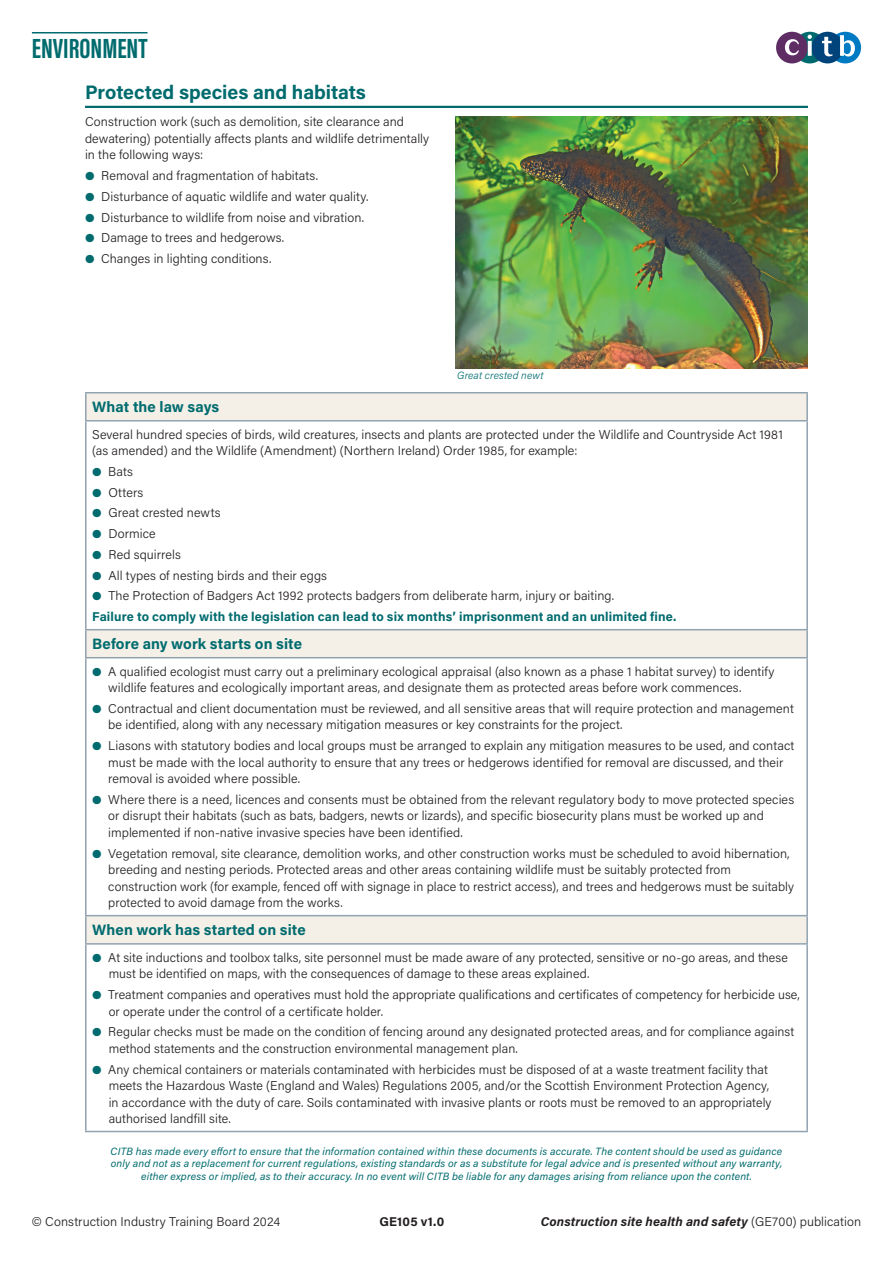
<style>
.page{position:relative;width:893px;height:1263px;background:#fff}
.page>*{position:absolute;margin:0;border:0;box-sizing:border-box;transform-origin:0 0}
.t1{font:700 28.5px "Acumin Pro Extra Cond";color:#006b6e}
.Chapter_Title_C_2018{font:700 19.5px "Acumin Pro";letter-spacing:-.005em;color:#006b6e}
.Table_Text_2018{font:700 15px "Acumin Pro";letter-spacing:.005em;color:#006b6e}
.Table_Text_2018-2{font:300 12.75px/16.5px "Acumin Pro";letter-spacing:.005em;color:#231f20}
.Table_Text_2018-3{font:700 12.75px "Acumin Pro";letter-spacing:.01em;color:#006b6e}
.t2{font:italic 700 12.75px "Acumin Pro";letter-spacing:.015em;color:#231f20}
.t3{font:700 12.75px "Acumin Pro";letter-spacing:.02em;color:#231f20}
.Icon_Text_A_2018{font:italic 10.5px/12.6px "Acumin Pro";letter-spacing:.015em;color:#006b6e;text-align:center}
.Caption_A_2018{font:italic 300 10.5px "Acumin Pro";letter-spacing:.015em;color:#006b6e}
.s1{font-family:"Freight Text Pro";font-weight:700;color:#006b6e}
.s2{font-weight:300;font-style:normal}
</style>
<div class="page">
<div style="left:829px;top:32px;width:32px;height:31px;background:#007ac2;border-radius:50%"></div>
<svg style="left:794px;top:32px;width:32px;height:31px"></svg>
<div style="left:812px;top:32px;width:31px;height:31px;background:#00447b;border-radius:50%"></div>
<div style="left:776px;top:32px;width:32px;height:31px;background:#5e2d64;border-radius:50%"></div>
<svg style="left:785px;top:39px;width:14px;height:16px"></svg>
<svg style="left:808px;top:41px;width:4px;height:15px"></svg>
<svg style="left:807px;top:35px;width:5px;height:4px"></svg>
<svg style="left:822px;top:37px;width:11px;height:19px"></svg>
<svg style="left:840px;top:35px;width:15px;height:22px"></svg>
<hr style="left:32px;top:32px;width:116px;height:1px;background:#006b6e">
<div style="left:87px;top:393px;width:719px;height:27px;background:#f4f0e8"></div>
<svg style="left:87px;top:421px;width:719px;height:710px"></svg>
<hr style="left:85px;top:393px;width:2px;height:27px;background:#91a2b0">
<hr style="left:85px;top:392px;width:723px;height:1px;background:#91a2b0">
<hr style="left:806px;top:393px;width:2px;height:27px;background:#91a2b0">
<hr style="left:85px;top:421px;width:2px;height:208px;background:#91a2b0">
<hr style="left:85px;top:658px;width:2px;height:257px;background:#91a2b0">
<hr style="left:85px;top:420px;width:723px;height:1px;background:#91a2b0">
<hr style="left:806px;top:421px;width:2px;height:208px;background:#91a2b0">
<hr style="left:806px;top:658px;width:2px;height:257px;background:#91a2b0">
<hr style="left:85px;top:630px;width:2px;height:27px;background:#91a2b0">
<hr style="left:85px;top:916px;width:2px;height:27px;background:#91a2b0">
<hr style="left:85px;top:629px;width:723px;height:1px;background:#91a2b0">
<hr style="left:806px;top:630px;width:2px;height:27px;background:#91a2b0">
<hr style="left:806px;top:916px;width:2px;height:27px;background:#91a2b0">
<hr style="left:85px;top:944px;width:2px;height:187px;background:#91a2b0">
<hr style="left:85px;top:657px;width:723px;height:1px;background:#91a2b0">
<hr style="left:85px;top:915px;width:723px;height:1px;background:#91a2b0">
<hr style="left:85px;top:943px;width:723px;height:1px;background:#91a2b0">
<hr style="left:806px;top:944px;width:2px;height:187px;background:#91a2b0">
<hr style="left:85px;top:1131px;width:723px;height:1px;background:#91a2b0">
<hr style="left:85px;top:106px;width:723px;height:2px;background:#006b6e">
<img style="left:455px;top:116px;width:353px;height:252px">
<h1 class="t1" style="left:32px;top:31px;width:117px">ENVIRONMENT</h1>
<p class="Chapter_Title_C_2018" style="left:85px;top:79px;width:282px">Protected species and habitats</p>
<p class="Table_Text_2018-2" style="left:85px;top:113px;width:346px">Construction work (such as demolition, site clearance and dewatering) potentially affects plants and wildlife detrimentally in the following ways:</p>
<p class="Table_Text_2018-2" style="left:85px;top:167px;width:235px"><span class="s1">b</span> Removal and fragmentation of habitats.</p>
<p class="Table_Text_2018-2" style="left:85px;top:188px;width:285px"><span class="s1">b</span> Disturbance of aquatic wildlife and water quality.</p>
<p class="Table_Text_2018-2" style="left:85px;top:208px;width:281px"><span class="s1">b</span> Disturbance to wildlife from noise and vibration.</p>
<p class="Table_Text_2018-2" style="left:85px;top:229px;width:201px"><span class="s1">b</span> Damage to trees and hedgerows.</p>
<p class="Table_Text_2018-2" style="left:85px;top:250px;width:188px"><span class="s1">b</span> Changes in lighting conditions.</p>
<p class="Caption_A_2018" style="left:457px;top:368px;width:88px">Great crested newt</p>
<p class="Table_Text_2018" style="left:92px;top:396px;width:129px">What the law says</p>
<p class="Table_Text_2018-2" style="left:92px;top:425px;width:692px">Several hundred species of birds, wild creatures, insects and plants are protected under the Wildlife and Countryside Act 1981 (as amended) and the Wildlife (Amendment) (Northern Ireland) Order 1985, for example:</p>
<p class="Table_Text_2018-2" style="left:92px;top:463px;width:42px"><span class="s1">b</span> Bats</p>
<p class="Table_Text_2018-2" style="left:92px;top:483px;width:53px"><span class="s1">b</span> Otters</p>
<p class="Table_Text_2018-2" style="left:92px;top:504px;width:130px"><span class="s1">b</span> Great crested newts</p>
<p class="Table_Text_2018-2" style="left:92px;top:525px;width:65px"><span class="s1">b</span> Dormice</p>
<p class="Table_Text_2018-2" style="left:92px;top:546px;width:90px"><span class="s1">b</span> Red squirrels</p>
<p class="Table_Text_2018-2" style="left:92px;top:566px;width:236px"><span class="s1">b</span> All types of nesting birds and their eggs</p>
<p class="Table_Text_2018-2" style="left:92px;top:587px;width:523px"><span class="s1">b</span> The Protection of Badgers Act 1992 protects badgers from deliberate harm, injury or baiting.</p>
<p class="Table_Text_2018-3" style="left:92px;top:608px;width:586px">Failure to comply with the legislation can lead to six months’ imprisonment and an unlimited fine.</p>
<p class="Table_Text_2018" style="left:92px;top:633px;width:211px">Before any work starts on site</p>
<p class="Table_Text_2018-2" style="left:108px;top:662px;width:668px;text-indent:-16px"><span class="s1">b</span> A qualified ecologist must carry out a preliminary ecological appraisal (also known as a phase 1 habitat survey) to identify wildlife features and ecologically important areas, and designate them as protected areas before work commences.</p>
<p class="Table_Text_2018-2" style="left:108px;top:700px;width:687px;text-indent:-16px"><span class="s1">b</span> Contractual and client documentation must be reviewed, and all sensitive areas that will require protection and management be identified, along with any necessary mitigation measures or key constraints for the project.</p>
<p class="Table_Text_2018-2" style="left:108px;top:737px;width:688px;text-indent:-16px"><span class="s1">b</span> Liasons with statutory bodies and local groups must be arranged to explain any mitigation measures to be used, and contact must be made with the local authority to ensure that any trees or hedgerows identified for removal are discussed, and their removal is avoided where possible.</p>
<p class="Table_Text_2018-2" style="left:108px;top:791px;width:687px;text-indent:-16px"><span class="s1">b</span> Where there is a need, licences and consents must be obtained from the relevant regulatory body to move protected species or disrupt their habitats (such as bats, badgers, newts or lizards), and specific biosecurity plans must be worked up and implemented if non-native invasive species have been identified.</p>
<p class="Table_Text_2018-2" style="left:108px;top:844px;width:687px;text-indent:-16px"><span class="s1">b</span> Vegetation removal, site clearance, demolition works, and other construction works must be scheduled to avoid hibernation, breeding and nesting periods. Protected areas and other areas containing wildlife must be suitably protected from construction work (for example, fenced off with signage in place to restrict access), and trees and hedgerows must be suitably protected to avoid damage from the works.</p>
<p class="Table_Text_2018" style="left:92px;top:919px;width:215px">When work has started on site</p>
<p class="Table_Text_2018-2" style="left:109px;top:948px;width:681px;text-indent:-16px"><span class="s1">b</span> At site inductions and toolbox talks, site personnel must be made aware of any protected, sensitive or no-go areas, and these must be identified on maps, with the consequences of damage to these areas explained.</p>
<p class="Table_Text_2018-2" style="left:109px;top:986px;width:693px;text-indent:-16px"><span class="s1">b</span> Treatment companies and operatives must hold the appropriate qualifications and certificates of competency for herbicide use, or operate under the control of a certificate holder.</p>
<p class="Table_Text_2018-2" style="left:109px;top:1023px;width:687px;text-indent:-16px"><span class="s1">b</span> Regular checks must be made on the condition of fencing around any designated protected areas, and for compliance against method statements and the construction environmental management plan.</p>
<p class="Table_Text_2018-2" style="left:109px;top:1060px;width:664px;text-indent:-16px"><span class="s1">b</span> Any chemical containers or materials contaminated with herbicides must be disposed of at a waste treatment facility that meets the Hazardous Waste (England and Wales) Regulations 2005, and/or the Scottish Environment Protection Agency, in accordance with the duty of care. Soils contaminated with invasive plants or roots must be removed to an appropriately authorised landfill site.</p>
<p class="Icon_Text_A_2018" style="left:111px;top:1144px;width:673px">CITB has made every effort to ensure that the information contained within these documents is accurate. The content should be used as guidance only and not as a replacement for current regulations, existing standards or as a substitute for legal advice and is presented without any warranty, either express or implied, as to their accuracy. In no event will CITB be liable for any damages arising from reliance upon the content.</p>
<p class="Table_Text_2018-2" style="left:32px;top:1213px;width:250px">© Construction Industry Training Board 2024</p>
<p class="t2" style="left:541px;top:1213px;width:322px">Construction site health and safety <span class="s2">(GE700) publication</span></p>
<p class="t3" style="left:379px;top:1213px;width:66px">GE105 v1.0</p>
</div>
